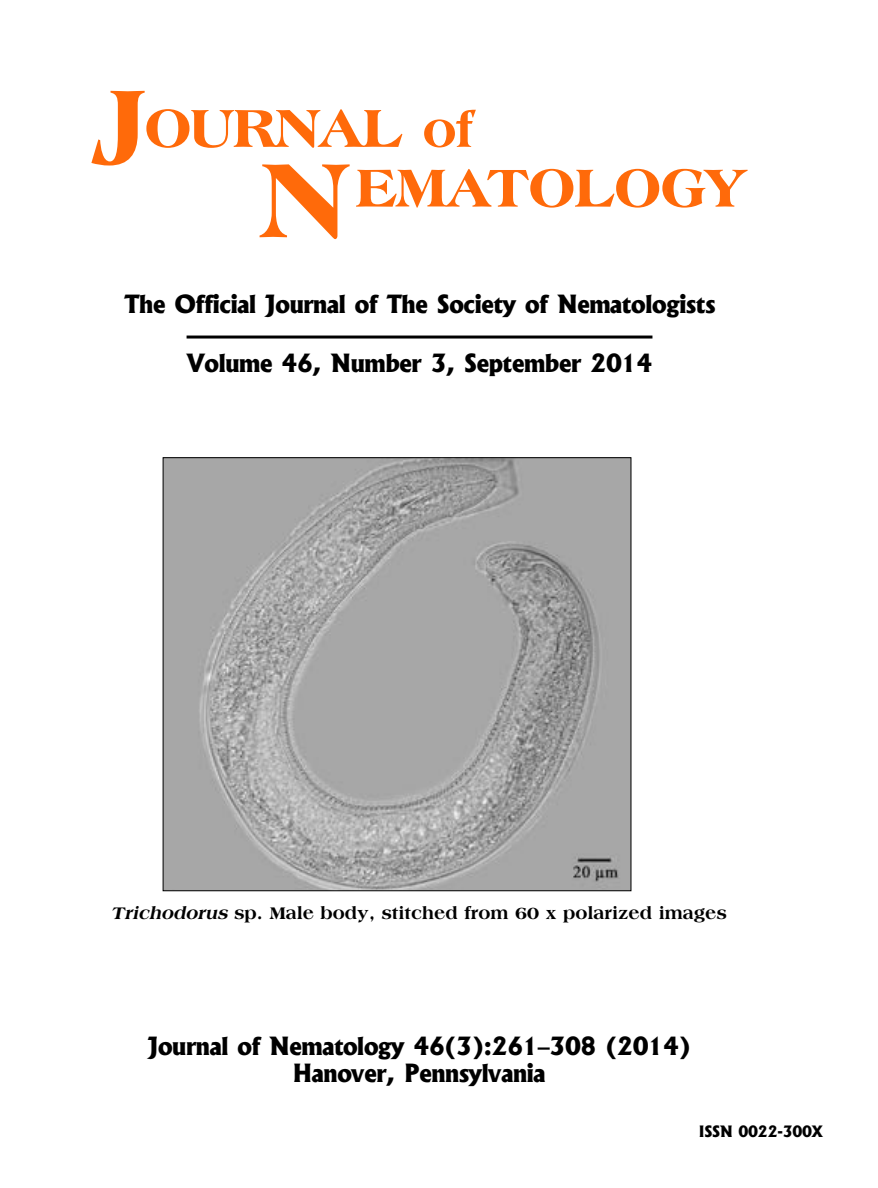
<style>
.page{position:relative;width:878px;height:1188px;background:#fff}
.page>*{position:absolute;margin:0;border:0;box-sizing:border-box;transform-origin:0 0}
.t1{font:800 112.5px "Americana";color:#ff6a0a}
.t2{font:800 57px/59.7px "Americana";letter-spacing:-.03em;color:#ff6a0a}
.t3{font:800 24px/27px "Albertus";letter-spacing:-.015em;color:#000;text-align:center}
.t4{font:800 18px "Americana";color:#000}
.t5{font:800 15px "Albertus";letter-spacing:-.015em;color:#000}
.s1{font-size:51px}
.s2{font-style:italic}
.s3{font-family:"Times";font-weight:700}
</style>
<div class="page">
<hr style="left:186px;top:336px;width:466px;height:3px;background:#000">
<img style="left:165px;top:459px;width:464px;height:430px">
<p class="t1" style="left:91px;top:82px;width:58px">J</p>
<p class="t2" style="left:355px;top:102px;width:394px;text-indent:-211px">OURNAL <span class="s1">of<br></span>EMATOLOGY</p>
<p class="t1" style="left:260px;top:155px;width:91px">N</p>
<p class="t3" style="left:125px;top:291px;width:592px">The Official Journal of The Society of Nematologists</p>
<p class="t3" style="left:187px;top:349px;width:467px">Volume 46, Number 3, September 2014</p>
<p class="t4" style="left:110px;top:906px;width:617px"><span class="s2">Trichodorus</span> sp. Male body, stitched from 60 x polarized images</p>
<p class="t3" style="left:148px;top:1033px;width:544px">Journal of Nematology 46(3):261<span class="s3">–</span>308 (2014)<br>Hanover, Pennsylvania</p>
<p class="t5" style="left:699px;top:1122px;width:126px">ISSN 0022-300X</p>
</div>
